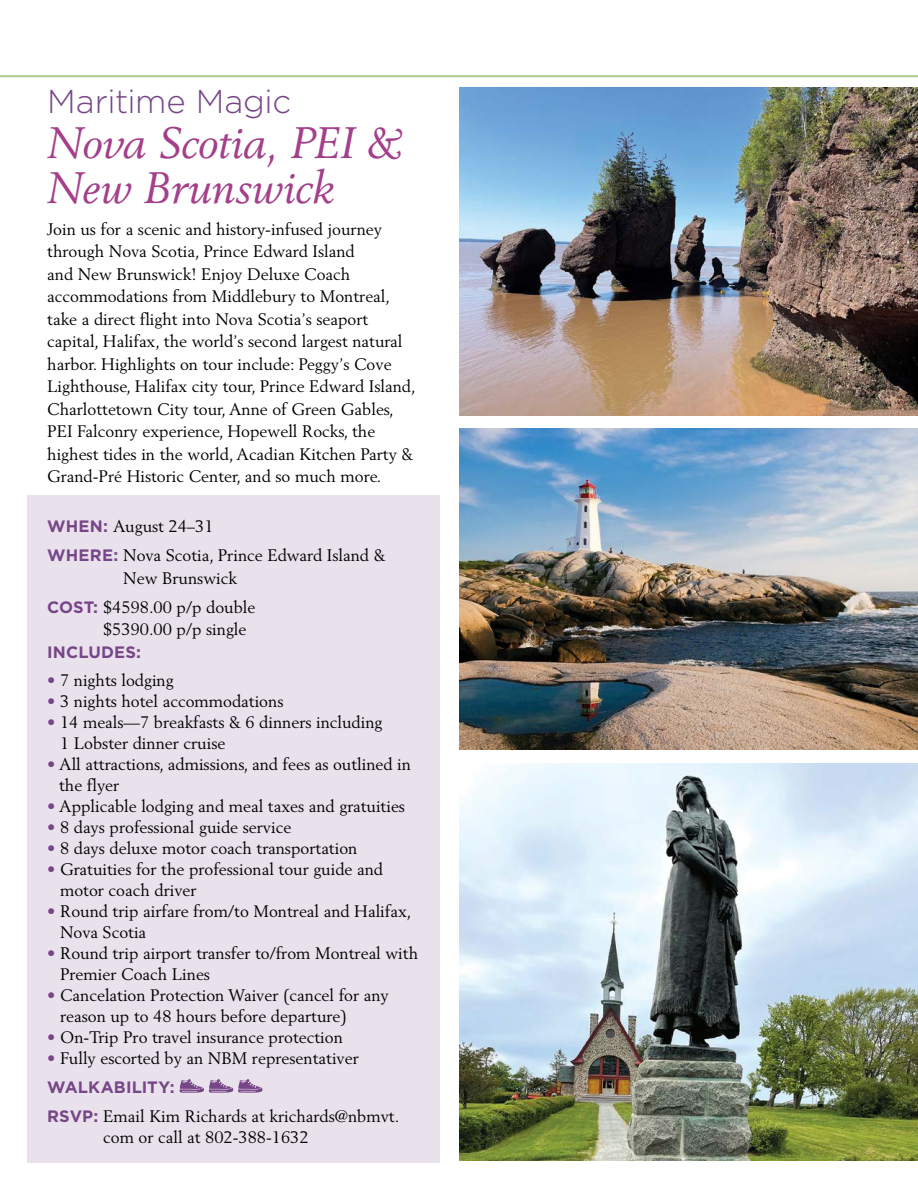
<style>
.page{position:relative;width:918px;height:1188px;background:#fff}
.page>*{position:absolute;margin:0;border:0;box-sizing:border-box;transform-origin:0 0}
.t1{font:italic 43.5px/45px "Berling LT Std";color:#a33f8b}
.t2{font:300 33px "Gotham";letter-spacing:-.01em;color:#774688}
.t3{font:16.5px/22.5px "Berling LT Std";color:#000}
.t4{font:700 16.5px "Gotham";letter-spacing:.01em;color:#774688}
.s1{font-family:"Gotham";font-weight:700;color:#774688}
.s2{color:#774688}
</style>
<div class="page">
<img style="left:459px;top:763px;width:459px;height:398px">
<img style="left:459px;top:88px;width:459px;height:328px">
<img style="left:459px;top:429px;width:459px;height:320px">
<hr style="left:0;top:75px;width:918px;height:2px;background:#b4cc95">
<div style="left:27px;top:496px;width:412px;height:667px;background:#e9e1ec"></div>
<svg style="left:180px;top:1079px;width:83px;height:14px"></svg>
<h2 class="t2" style="left:47px;top:81px;width:245px">Maritime Magic</h2>
<h1 class="t1" style="left:47px;top:120px;width:357px">Nova Scotia, PEI &amp;<br>New Brunswick</h1>
<p class="t3" style="left:47px;top:217px;width:370px">Join us for a scenic and history-infused journey through Nova Scotia, Prince Edward Island<br>and New Brunswick! Enjoy Deluxe Coach accommodations from Middlebury to Montreal, take a direct flight into Nova Scotia’s seaport capital, Halifax, the world’s second largest natural harbor. Highlights on tour include: Peggy’s Cove Lighthouse, Halifax city tour, Prince Edward Island, Charlottetown City tour, Anne of Green Gables, PEI Falconry experience, Hopewell Rocks, the highest tides in the world, Acadian Kitchen Party &amp; Grand-Pré Historic Center, and so much more.</p>
<p class="t3" style="left:47px;top:511px;width:340px;line-height:29.2px"><span class="s1">WHEN:</span> August 24–31<br><span class="s1">WHERE:</span> Nova Scotia, Prince Edward Island &amp;</p>
<p class="t3" style="left:47px;top:563px;width:210px;line-height:29.2px;text-indent:76px">New Brunswick<br><span class="s1">COST:</span> $4598.00 p/p double</p>
<p class="t3" style="left:103px;top:618px;width:145px">$5390.00 p/p single</p>
<p class="t4" style="left:47px;top:641px;width:95px">INCLUDES:</p>
<p class="t3" style="left:47px;top:668px;width:128px"><span class="s2">•</span> 7 nights lodging</p>
<p class="t3" style="left:47px;top:689px;width:238px"><span class="s2">•</span> 3 nights hotel accommodations</p>
<p class="t3" style="left:60px;top:711px;width:324px;line-height:21px;text-indent:-13px"><span class="s2">•</span> 14 meals—7 breakfasts &amp; 6 dinners including<br>1 Lobster dinner cruise</p>
<p class="t3" style="left:59px;top:753px;width:353px;line-height:21px;text-indent:-12px"><span class="s2">•</span> All attractions, admissions, and fees as outlined in the flyer</p>
<p class="t3" style="left:47px;top:794px;width:359px"><span class="s2">•</span> Applicable lodging and meal taxes and gratuities</p>
<p class="t3" style="left:47px;top:815px;width:246px"><span class="s2">•</span> 8 days professional guide service</p>
<p class="t3" style="left:47px;top:836px;width:312px"><span class="s2">•</span> 8 days deluxe motor coach transportation</p>
<p class="t3" style="left:60px;top:858px;width:324px;line-height:21px;text-indent:-13px"><span class="s2">•</span> Gratuities for the professional tour guide and motor coach driver</p>
<p class="t3" style="left:60px;top:900px;width:353px;line-height:21px;text-indent:-13px"><span class="s2">•</span> Round trip airfare from/to Montreal and Halifax,<br>Nova Scotia</p>
<p class="t3" style="left:60px;top:942px;width:360px;line-height:21px;text-indent:-13px"><span class="s2">•</span> Round trip airport transfer to/from Montreal with<br>Premier Coach Lines</p>
<p class="t3" style="left:60px;top:984px;width:330px;line-height:21px;text-indent:-13px"><span class="s2">•</span> Cancelation Protection Waiver (cancel for any reason up to 48 hours before departure)</p>
<p class="t3" style="left:47px;top:1025px;width:297px"><span class="s2">•</span> On-Trip Pro travel insurance protection</p>
<p class="t3" style="left:47px;top:1046px;width:313px"><span class="s2">•</span> Fully escorted by an NBM representativer</p>
<p class="t4" style="left:47px;top:1076px;width:129px">WALKABILITY:</p>
<p class="t3" style="left:103px;top:1105px;width:298px;line-height:21px;text-indent:-56px"><span class="s1">RSVP:</span> Email Kim Richards at krichards@nbmvt. com or call at 802-388-1632</p>
</div>
